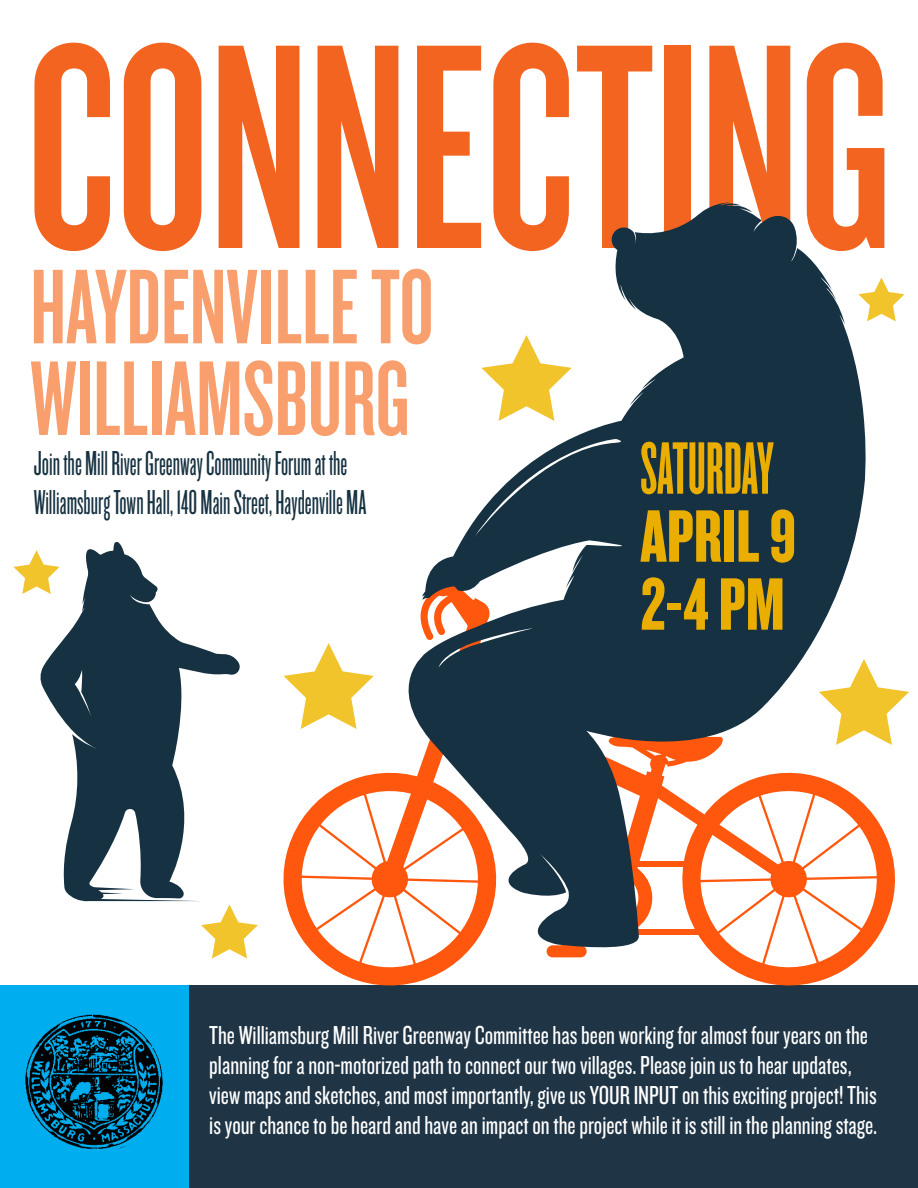
<style>
.page{position:relative;width:918px;height:1188px;background:#fff}
.page>*{position:absolute;margin:0;border:0;box-sizing:border-box;transform-origin:0 0}
.t1{font:303.75px "Knockout 47 Bantamweight";color:#f36421}
.t2{font:110.4px "Knockout 47 Bantamweight";color:#f89f6d}
.t3{font:77.1px "Knockout 68 Full Featherwt";color:#eaae00}
.t4{font:77.1px "Knockout 66 Full Flyweight";color:#eaae00}
.t5{font:36px/39px "Knockout 26 Junior Flywght";color:#163141}
.t6{font:27px/30px "Knockout 28 Junior Feathrwt";color:#fff}
</style>
<div class="page">
<div style="left:0;top:986px;width:918px;height:202px;background:#1f3445"></div>
<div style="left:0;top:986px;width:189px;height:202px;background:#00aeef"></div>
<svg style="left:40px;top:541px;width:200px;height:360px"></svg>
<svg style="left:271px;top:773px;width:237px;height:213px"></svg>
<svg style="left:294px;top:787px;width:192px;height:185px"></svg>
<svg style="left:669px;top:834px;width:239px;height:152px"></svg>
<svg style="left:559px;top:814px;width:326px;height:158px"></svg>
<div style="left:547px;top:945px;width:40px;height:12px;background:#ff570d;border-radius:6px"></div>
<svg style="left:385px;top:202px;width:488px;height:753px"></svg>
<img style="left:25px;top:1014px;width:138px;height:135px">
<svg style="left:283px;top:643px;width:91px;height:86px"></svg>
<svg style="left:481px;top:335px;width:91px;height:86px"></svg>
<svg style="left:819px;top:659px;width:90px;height:86px"></svg>
<svg style="left:858px;top:278px;width:46px;height:43px"></svg>
<svg style="left:14px;top:550px;width:46px;height:44px"></svg>
<svg style="left:81px;top:887px;width:177px;height:71px"></svg>
<p class="t1" style="left:27px;top:-30px;width:866px">CONNECTING</p>
<p class="t2" style="left:30px;top:242px;width:405px">HAYDENVILLE TO</p>
<p class="t2" style="left:30px;top:334px;width:380px">WILLIAMSBURG</p>
<p class="t5" style="left:34px;top:443px;width:334px">Join the Mill River Greenway Community Forum at the<br>Williamsburg Town Hall, 140 Main Street, Haydenville MA</p>
<p class="t4" style="left:640px;top:424px;width:134px">SATURDAY</p>
<p class="t3" style="left:640px;top:489px;width:157px">APRIL 9</p>
<p class="t3" style="left:640px;top:557px;width:146px">2‑4 PM</p>
<p class="t6" style="left:209px;top:1019px;width:670px">The Williamsburg Mill River Greenway Committee has been working for almost four years on the planning for a non-motorized path to connect our two villages. Please join us to hear updates, view maps and sketches, and most importantly, give us YOUR INPUT on this exciting project! This is your chance to be heard and have an impact on the project while it is still in the planning stage.</p>
</div>
